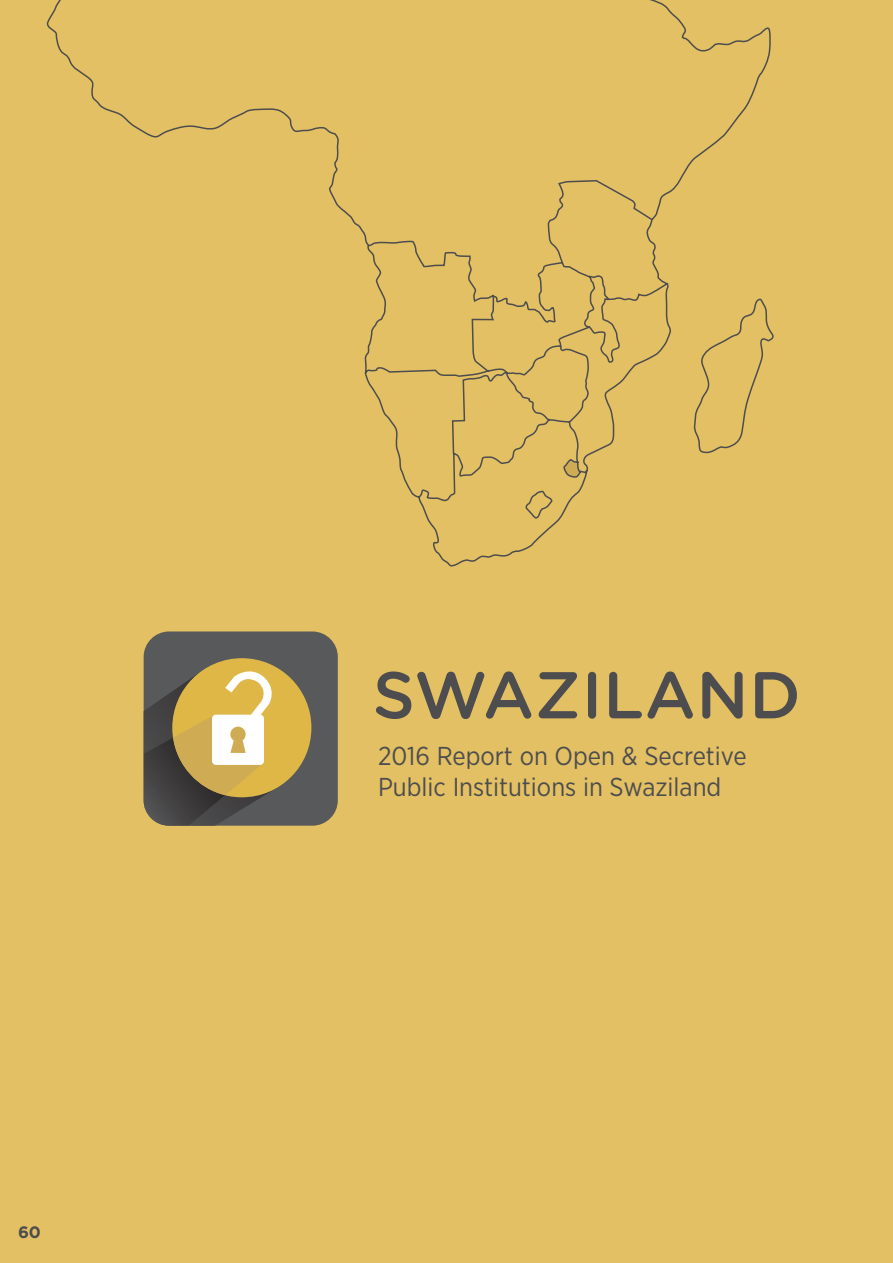
<style>
.page{position:relative;width:893px;height:1263px;background:#e3c063}
.page>*{position:absolute;margin:0;border:0;box-sizing:border-box;transform-origin:0 0}
.t1{font:500 66px "Gotham Rounded";letter-spacing:.01em;color:#4d4d4f}
.t2{font:25.95px/31px "Gotham Narrow";color:#4d4d4f}
.t3{font:700 16.5px "Gotham";color:#4d4d4f}
</style>
<div class="page">
<svg style="left:46px;top:0;width:728px;height:567px"></svg>
<div style="left:144px;top:631px;width:194px;height:195px;background:#58595b;border-radius:25px"></div>
<div style="left:172px;top:658px;width:139px;height:139px;background:#dfb746;border-radius:50%"></div>
<svg style="left:144px;top:664px;width:133px;height:162px"></svg>
<p class="t3" style="left:18px;top:1221px;width:24px">60</p>
<h1 class="t1" style="left:373px;top:648px;width:430px">SWAZILAN D</h1>
<p class="t2" style="left:378px;top:740px;width:370px">2016 Report on Open &amp; Secretive<br>Public Institutions in Swaziland</p>
</div>
